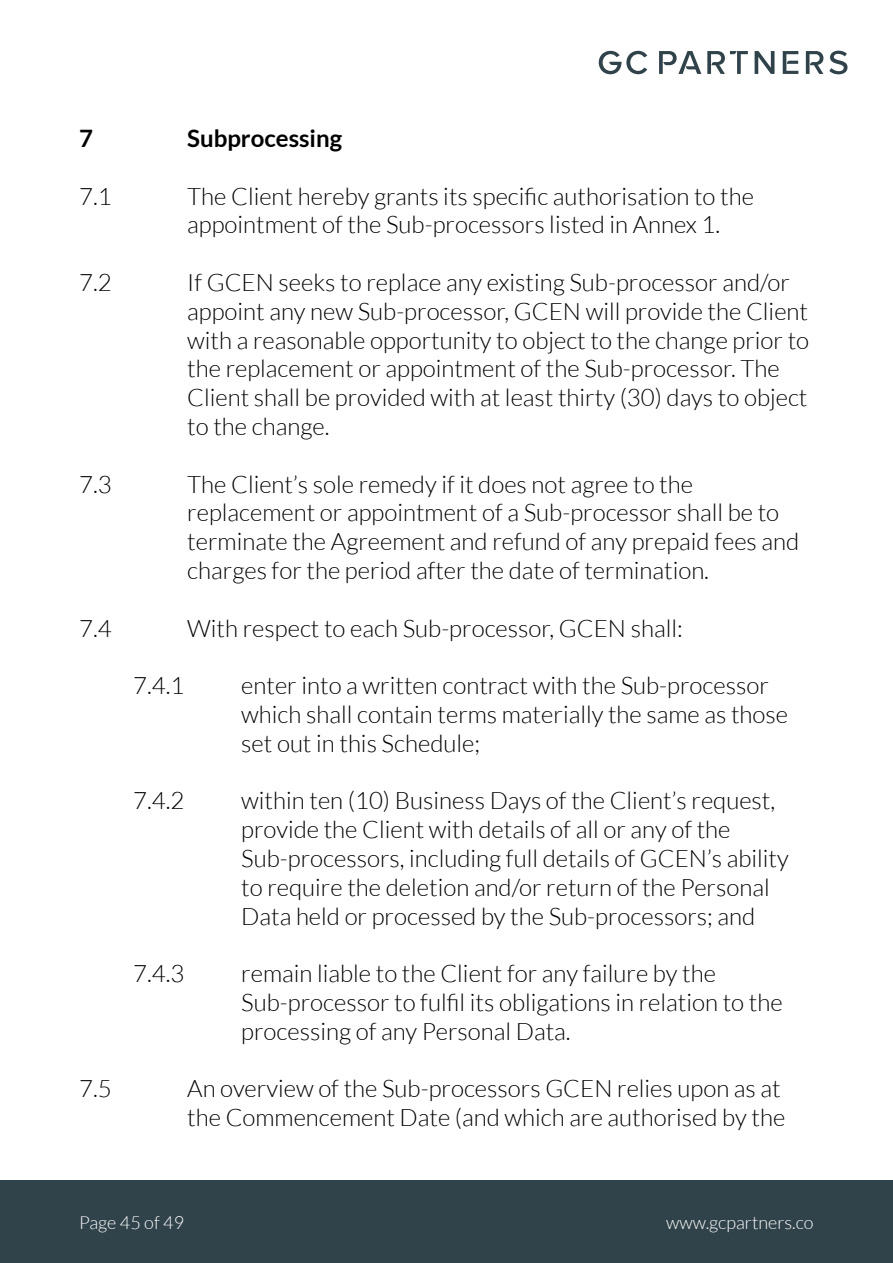
<style>
.page{position:relative;width:893px;height:1263px;background:#fff}
.page>*{position:absolute;margin:0;border:0;box-sizing:border-box;transform-origin:0 0}
.t1{font:300 24px/28.8px "Lato";color:#000}
.t2{font:700 24px "Lato";color:#000}
.t3{font:300 18px "Lato";color:#fff}
</style>
<div class="page">
<div style="left:0;top:1180px;width:893px;height:83px;background:#31434a"></div>
<svg style="left:659px;top:51px;width:42px;height:23px"></svg>
<svg style="left:806px;top:51px;width:17px;height:23px"></svg>
<svg style="left:829px;top:51px;width:18px;height:23px"></svg>
<svg style="left:783px;top:51px;width:15px;height:23px"></svg>
<svg style="left:755px;top:51px;width:19px;height:23px"></svg>
<svg style="left:707px;top:51px;width:41px;height:23px"></svg>
<svg style="left:599px;top:51px;width:48px;height:23px"></svg>
<p class="t2" style="left:79px;top:129px;width:15px">7</p>
<p class="t2" style="left:187px;top:129px;width:156px">Subprocessing</p>
<p class="t1" style="left:79px;top:182px;width:34px">7.1</p>
<p class="t1" style="left:187px;top:182px;width:568px">The Client hereby grants its specific authorisation to the appointment of the Sub-processors listed in Annex 1.</p>
<p class="t1" style="left:79px;top:268px;width:34px">7.2</p>
<p class="t1" style="left:187px;top:268px;width:623px">If GCEN seeks to replace any existing Sub-processor and/or appoint any new Sub-processor, GCEN will provide the Client with a reasonable opportunity to object to the change prior to the replacement or appointment of the Sub-processor. The Client shall be provided with at least thirty (30) days to object to the change.</p>
<p class="t1" style="left:79px;top:470px;width:34px">7.3</p>
<p class="t1" style="left:187px;top:470px;width:614px">The Client’s sole remedy if it does not agree to the replacement or appointment of a Sub-processor shall be to terminate the Agreement and refund of any prepaid fees and charges for the period after the date of termination.</p>
<p class="t1" style="left:79px;top:614px;width:34px">7.4</p>
<p class="t1" style="left:187px;top:614px;width:497px">With respect to each Sub-processor, GCEN shall:</p>
<p class="t1" style="left:133px;top:671px;width:53px">7.4.1</p>
<p class="t1" style="left:241px;top:671px;width:548px">enter into a written contract with the Sub-processor which shall contain terms materially the same as those set out in this Schedule;</p>
<p class="t1" style="left:133px;top:786px;width:53px">7.4.2</p>
<p class="t1" style="left:241px;top:786px;width:549px">within ten (10) Business Days of the Client’s request, provide the Client with details of all or any of the Sub-processors, including full details of GCEN’s ability to require the deletion and/or return of the Personal Data held or processed by the Sub-processors; and</p>
<p class="t1" style="left:133px;top:959px;width:53px">7.4.3</p>
<p class="t1" style="left:241px;top:959px;width:543px">remain liable to the Client for any failure by the<br>Sub-processor to fulfil its obligations in relation to the processing of any Personal Data.</p>
<p class="t1" style="left:79px;top:1074px;width:34px">7.5</p>
<p class="t1" style="left:187px;top:1074px;width:600px">An overview of the Sub-processors GCEN relies upon as at the Commencement Date (and which are authorised by the</p>
<p class="t3" style="left:79px;top:1215px;width:106px">Page 45 of 49</p>
<p class="t3" style="left:666px;top:1216px;width:149px">www.gcpartners.co</p>
</div>
